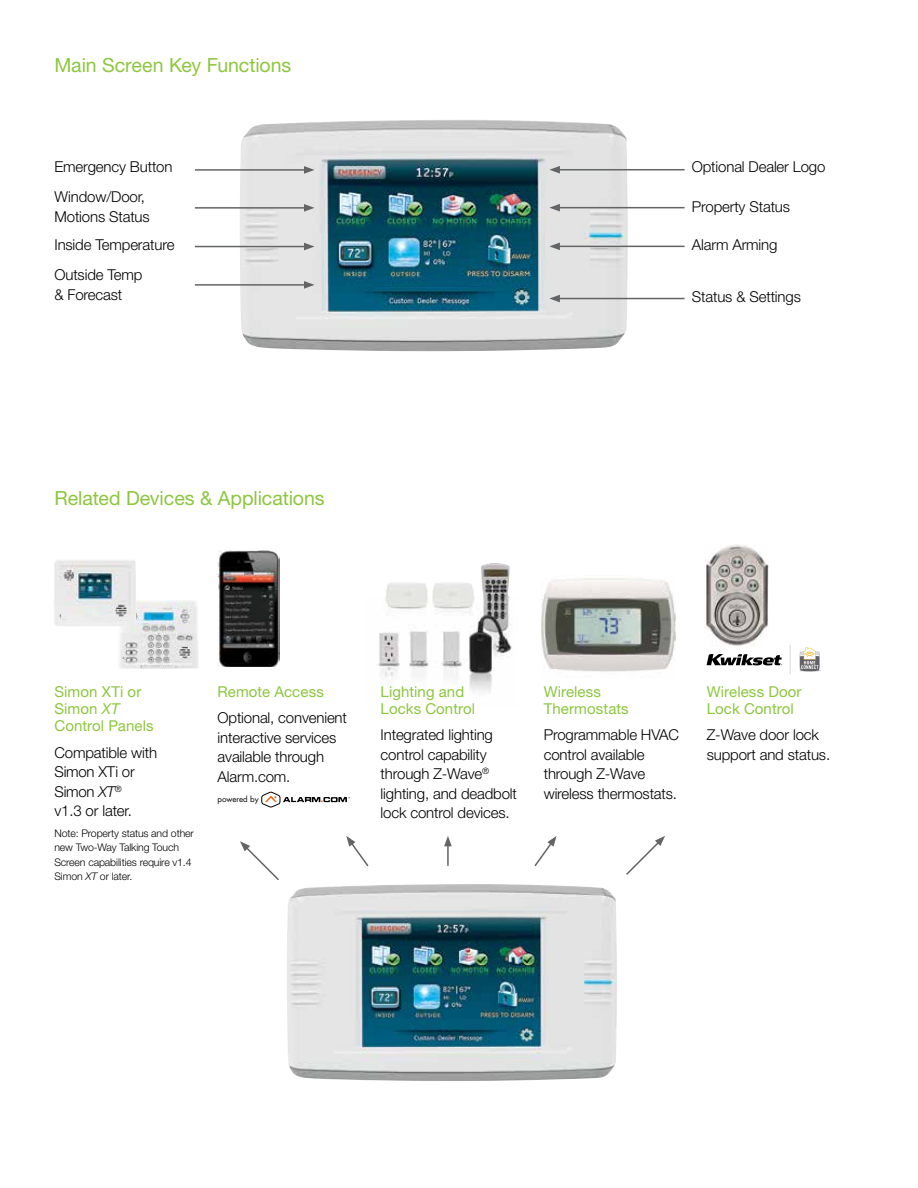
<style>
.page{position:relative;width:918px;height:1188px;background:#fff}
.page>*{position:absolute;margin:0;border:0;box-sizing:border-box;transform-origin:0 0}
.t1{font:19.5px "Helvetica Neue LT Pro";letter-spacing:-.005em;color:#8dc63f}
.t2{font:300 15px/19.5px "Helvetica Neue LT Pro";letter-spacing:-.01em;color:#000}
.t3{font:15px/17.2px "Helvetica Neue LT Pro";letter-spacing:.005em;color:#8dc63f}
.t4{font:300 10.5px/14.2px "Helvetica Neue LT Pro";letter-spacing:-.01em;color:#000}
.t5{font:7.95px "Futura Std";color:#000}
.s1{font-style:italic}
</style>
<div class="page">
<img style="left:705px;top:545px;width:64px;height:101px">
<img style="left:287px;top:884px;width:330px;height:197px">
<img style="left:240px;top:120px;width:388px;height:231px">
<hr style="left:195px;top:169px;width:111px;height:2px;background:#636466">
<svg style="left:304px;top:166px;width:11px;height:8px"></svg>
<hr style="left:195px;top:207px;width:111px;height:2px;background:#636466">
<svg style="left:304px;top:204px;width:11px;height:8px"></svg>
<hr style="left:195px;top:246px;width:111px;height:1px;background:#636466">
<svg style="left:304px;top:243px;width:11px;height:7px"></svg>
<hr style="left:195px;top:284px;width:111px;height:2px;background:#636466">
<svg style="left:304px;top:281px;width:11px;height:8px"></svg>
<hr style="left:558px;top:169px;width:127px;height:1px;background:#636466">
<svg style="left:549px;top:166px;width:11px;height:8px"></svg>
<hr style="left:558px;top:207px;width:127px;height:1px;background:#636466">
<svg style="left:549px;top:204px;width:11px;height:7px"></svg>
<hr style="left:558px;top:246px;width:127px;height:1px;background:#636466">
<svg style="left:549px;top:243px;width:11px;height:7px"></svg>
<hr style="left:558px;top:298px;width:127px;height:1px;background:#636466">
<svg style="left:549px;top:295px;width:11px;height:7px"></svg>
<img style="left:542px;top:578px;width:134px;height:94px">
<img style="left:218px;top:551px;width:62px;height:115px">
<img style="left:377px;top:563px;width:135px;height:130px">
<svg style="left:626px;top:836px;width:39px;height:39px"></svg>
<svg style="left:240px;top:841px;width:39px;height:39px"></svg>
<svg style="left:534px;top:836px;width:23px;height:31px"></svg>
<hr style="left:447px;top:844px;width:2px;height:22px;background:#636466">
<svg style="left:444px;top:836px;width:8px;height:10px"></svg>
<svg style="left:346px;top:836px;width:23px;height:31px"></svg>
<svg style="left:707px;top:654px;width:75px;height:11px"></svg>
<svg style="left:799px;top:648px;width:22px;height:24px"></svg>
<svg style="left:790px;top:645px;width:1px;height:29px"></svg>
<img style="left:120px;top:600px;width:79px;height:69px">
<img style="left:54px;top:560px;width:82px;height:66px">
<svg style="left:261px;top:792px;width:89px;height:15px"></svg>
<h1 class="t1" style="left:54px;top:53px;width:238px">Main Screen Key Functions</h1>
<p class="t2" style="left:54px;top:152px;width:120px;line-height:30.2px">Emergency Button<br>Window/Door,</p>
<p class="t2" style="left:54px;top:202px;width:121px;line-height:28.3px">Motions Status<br>Inside Temperature</p>
<p class="t2" style="left:54px;top:265px;width:90px">Outside Temp &amp; Forecast</p>
<p class="t2" style="left:692px;top:157px;width:135px">Optional Dealer Logo</p>
<p class="t2" style="left:692px;top:196px;width:100px">Property Status</p>
<p class="t2" style="left:692px;top:235px;width:87px">Alarm Arming</p>
<p class="t2" style="left:692px;top:287px;width:110px">Status &amp; Settings</p>
<h1 class="t1" style="left:54px;top:486px;width:272px">Related Devices &amp; Applications</h1>
<p class="t3" style="left:54px;top:682px;width:101px">Simon XTi or<br>Simon <span class="s1">XT<br></span>Control Panels</p>
<p class="t2" style="left:54px;top:742px;width:104px">Compatible with<br>Simon XTi or<br>Simon <span class="s1">XT</span><sup>®<br></sup>v1.3 or later.</p>
<p class="t4" style="left:54px;top:826px;width:141px">Note: Property status and other new Two-Way Talking Touch<br>Screen capabilities require v1.4<br>Simon <span class="s1">XT</span> or later.</p>
<p class="t3" style="left:218px;top:682px;width:108px">Remote Access</p>
<p class="t2" style="left:218px;top:708px;width:131px">Optional, convenient interactive services available through<br>Alarm.com.</p>
<p class="t5" style="left:217px;top:794px;width:43px">powered by</p>
<p class="t3" style="left:381px;top:682px;width:96px">Lighting and<br>Locks Control</p>
<p class="t2" style="left:381px;top:725px;width:138px">Integrated lighting control capability through Z-Wave<sup>® </sup>lighting, and deadbolt lock control devices.</p>
<p class="t3" style="left:544px;top:682px;width:87px">Wireless<br>Thermostats</p>
<p class="t2" style="left:544px;top:725px;width:137px">Programmable HVAC control available through Z-Wave wireless thermostats.</p>
<p class="t3" style="left:707px;top:682px;width:96px">Wireless Door<br>Lock Control</p>
<p class="t2" style="left:707px;top:725px;width:125px">Z-Wave door lock support and status.</p>
</div>
